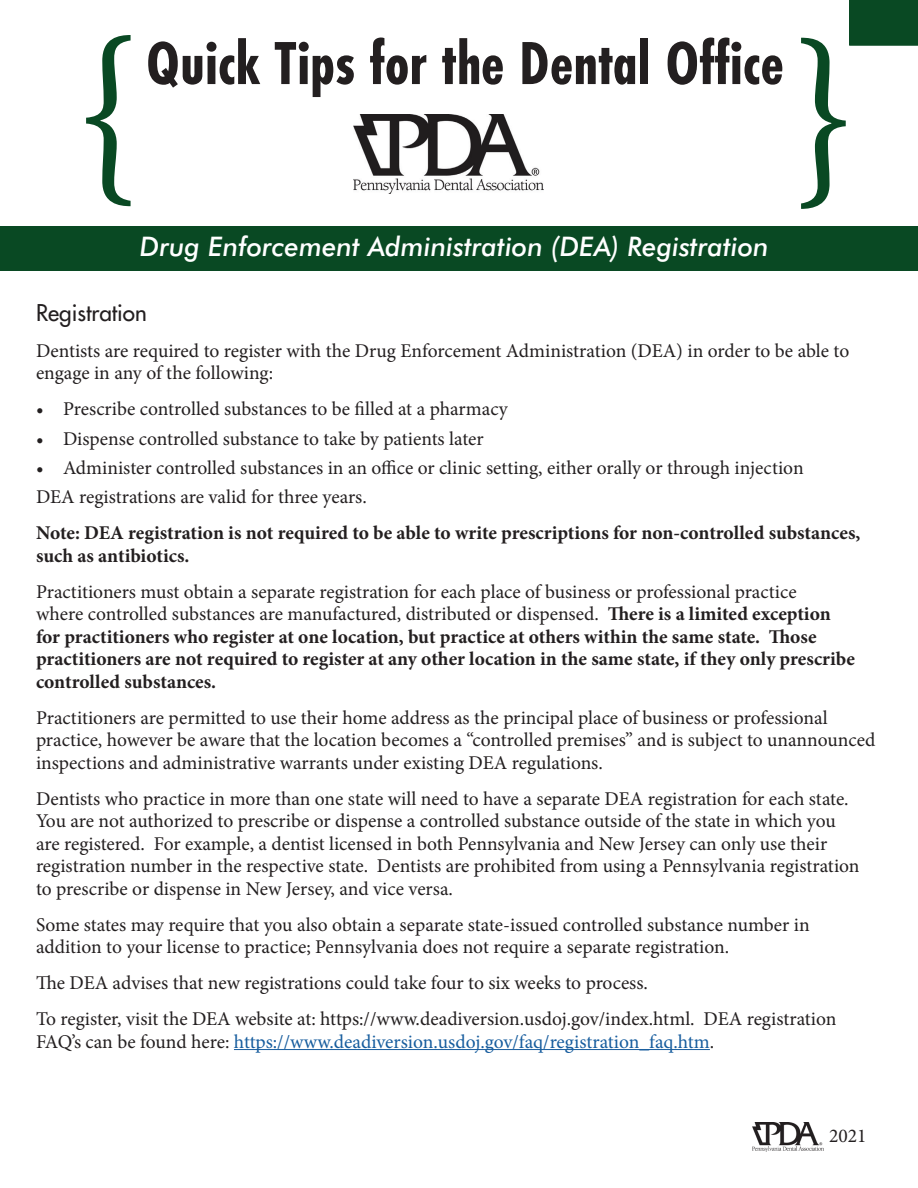
<style>
.page{position:relative;width:918px;height:1188px;background:#fff}
.page>*{position:absolute;margin:0;border:0;box-sizing:border-box;transform-origin:0 0}
.t1{font:195px "Minion Pro";color:#094923}
.Page_Titles{font:700 63px "Futura PT Cond";color:#231f20}
.large_titles{font:italic 500 27px "Futura BT";color:#fff}
.t2{font:22.5px "Futura";color:#231f20}
.t3{font:19.5px/22.5px "Minion Pro";color:#231f20}
.t4{font:700 19.5px/22.5px "Minion Pro";color:#231f20}
.s1{font-weight:400}
.s2{color:#175d9e}
</style>
<div class="page">
<div style="left:0;top:226px;width:918px;height:45px;background:#094923"></div>
<hr style="left:234px;top:1049px;width:476px;height:1px;background:#175d9e">
<img style="left:354px;top:114px;width:189px;height:80px">
<img style="left:752px;top:1122px;width:72px;height:30px">
<div style="left:850px;top:0;width:68px;height:45px;background:#094923"></div>
<div style="left:849px;top:0;width:69px;height:46px;border:2px solid #094923"></div>
<p class="t1" style="left:73px;top:-20px;width:69px">{</p>
<p class="t1" style="left:791px;top:-17px;width:69px">}</p>
<p class="large_titles" style="left:140px;top:230px;width:630px">Drug Enforcement Administration (DEA) Registration</p>
<p class="Page_Titles" style="left:146px;top:27px;width:640px">Quick Tips for the Dental Office</p>
<p class="t2" style="left:36px;top:298px;width:112px">Registration</p>
<p class="t3" style="left:36px;top:339px;width:815px">Dentists are required to register with the Drug Enforcement Administration (DEA) in order to be able to engage in any of the following:</p>
<p class="t3" style="left:36px;top:398px;width:473px">• Prescribe controlled substances to be filled at a pharmacy</p>
<p class="t3" style="left:36px;top:427px;width:449px">• Dispense controlled substance to take by patients later</p>
<p class="t3" style="left:36px;top:456px;width:769px">• Administer controlled substances in an office or clinic setting, either orally or through injection</p>
<p class="t3" style="left:36px;top:486px;width:332px">DEA registrations are valid for three years.</p>
<p class="t4" style="left:36px;top:521px;width:826px">Note: DEA registration is not required to be able to write prescriptions for non-controlled substances, such as antibiotics.</p>
<p class="t4" style="left:36px;top:580px;width:820px"><span class="s1">Practitioners must obtain a separate registration for each place of business or professional practice<br>where controlled substances are manufactured, distributed or dispensed.</span> There is a limited exception for practitioners who register at one location, but practice at others within the same state. Those practitioners are not required to register at any other location in the same state, if they only prescribe controlled substances.</p>
<p class="t3" style="left:36px;top:706px;width:841px">Practitioners are permitted to use their home address as the principal place of business or professional practice, however be aware that the location becomes a “controlled premises” and is subject to unannounced inspections and administrative warrants under existing DEA regulations.</p>
<p class="t3" style="left:36px;top:787px;width:825px">Dentists who practice in more than one state will need to have a separate DEA registration for each state.<br>You are not authorized to prescribe or dispense a controlled substance outside of the state in which you are registered. For example, a dentist licensed in both Pennsylvania and New Jersey can only use their registration number in the respective state. Dentists are prohibited from using a Pennsylvania registration to prescribe or dispense in New Jersey, and vice versa.</p>
<p class="t3" style="left:36px;top:913px;width:775px">Some states may require that you also obtain a separate state-issued controlled substance number in addition to your license to practice; Pennsylvania does not require a separate registration.</p>
<p class="t3" style="left:36px;top:972px;width:613px">The DEA advises that new registrations could take four to six weeks to process.</p>
<p class="t3" style="left:36px;top:1008px;width:802px">To register, visit the DEA website at: https://www.deadiversion.usdoj.gov/index.html. DEA registration<br>FAQ’s can be found here: <span class="s2">https://www.deadiversion.usdoj.gov/faq/registration_faq.htm</span>.</p>
<p class="t3" style="left:829px;top:1125px;width:39px">2021</p>
</div>
